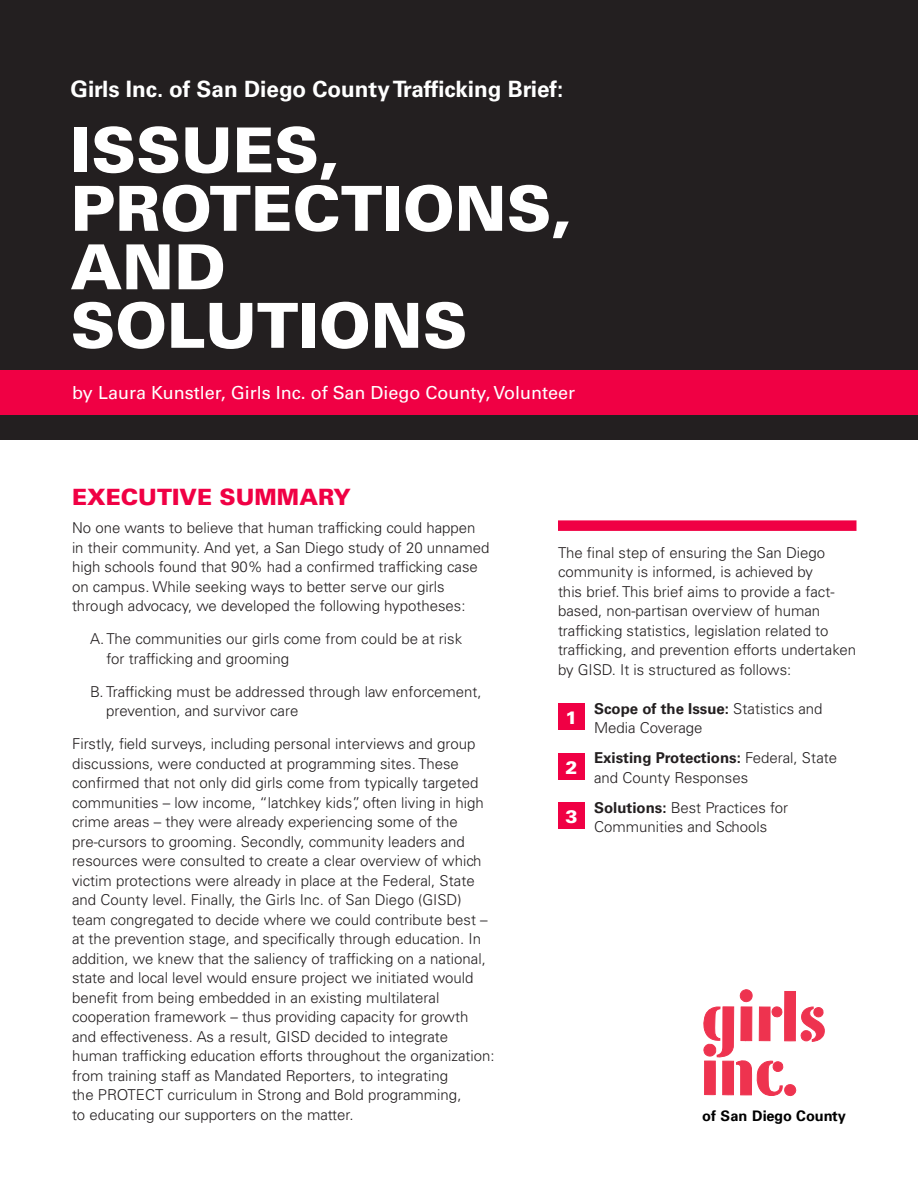
<style>
.page{position:relative;width:918px;height:1188px;background:#fff}
.page>*{position:absolute;margin:0;border:0;box-sizing:border-box;transform-origin:0 0}
.t1{font:900 62.1px/58.5px "Univers";color:#fff}
.t2{font:700 22.5px "Univers LT Std";color:#fff}
.t3{font:900 22.5px "Univers";color:#f00044}
.t4{font:18px "Univers LT Std";color:#fff}
.t5{font:900 18px "Univers";color:#fff}
.Copy{font:300 15px/19.5px "Univers LT Std";color:#231f20}
.t6{font:700 14.55px "Univers";color:#000}
.s1{font-weight:700}
</style>
<div class="page">
<div style="left:0;top:0;width:918px;height:439px;background:#231f20"></div>
<div style="left:0;top:370px;width:918px;height:45px;background:#f00044"></div>
<div style="left:558px;top:520px;width:298px;height:11px;background:#f00044"></div>
<div style="left:558px;top:704px;width:27px;height:26px;background:#f00044"></div>
<div style="left:558px;top:753px;width:27px;height:27px;background:#f00044"></div>
<div style="left:558px;top:802px;width:27px;height:28px;background:#f00044"></div>
<svg style="left:703px;top:990px;width:122px;height:107px"></svg>
<p class="t2" style="left:70px;top:76px;width:494px">Girls Inc. of San Diego County Trafficking Brief:</p>
<p class="t1" style="left:70px;top:120px;width:503px">ISSUES,<br>PROTECTIONS,<br>AND<br>SOLUTIONS</p>
<p class="t4" style="left:72px;top:382px;width:505px">by Laura Kunstler, Girls Inc. of San Diego County, Volunteer</p>
<p class="t3" style="left:72px;top:483px;width:281px">EXECUTIVE SUMMARY</p>
<p class="Copy" style="left:72px;top:518px;width:419px">No one wants to believe that human trafficking could happen in their community. And yet, a San Diego study of 20 unnamed high schools found that 90% had a confirmed trafficking case on campus. While seeking ways to better serve our girls through advocacy, we developed the following hypotheses:</p>
<p class="Copy" style="left:107px;top:629px;width:357px;text-indent:-17px">A. The communities our girls come from could be at risk for trafficking and grooming</p>
<p class="Copy" style="left:106px;top:682px;width:377px;text-indent:-16px">B. Trafficking must be addressed through law enforcement, prevention, and survivor care</p>
<p class="Copy" style="left:72px;top:734px;width:424px">Firstly, field surveys, including personal interviews and group discussions, were conducted at programming sites. These confirmed that not only did girls come from typically targeted communities – low income, “latchkey kids”, often living in high crime areas – they were already experiencing some of the pre-cursors to grooming. Secondly, community leaders and resources were consulted to create a clear overview of which victim protections were already in place at the Federal, State and County level. Finally, the Girls Inc. of San Diego (GISD) team congregated to decide where we could contribute best – at the prevention stage, and specifically through education. In addition, we knew that the saliency of trafficking on a national, state and local level would ensure project we initiated would benefit from being embedded in an existing multilateral cooperation framework – thus providing capacity for growth and effectiveness. As a result, GISD decided to integrate human trafficking education efforts throughout the organization: from training staff as Mandated Reporters, to integrating<br>the PROTECT curriculum in Strong and Bold programming,<br>to educating our supporters on the matter.</p>
<p class="Copy" style="left:558px;top:543px;width:300px">The final step of ensuring the San Diego community is informed, is achieved by<br>this brief. This brief aims to provide a fact&shy;based, non-partisan overview of human trafficking statistics, legislation related to trafficking, and prevention efforts undertaken by GISD. It is structured as follows:</p>
<p class="Copy" style="left:594px;top:699px;width:230px"><span class="s1">Scope of the Issue:</span> Statistics and<br>Media Coverage</p>
<p class="Copy" style="left:594px;top:748px;width:245px"><span class="s1">Existing Protections:</span> Federal, State and County Responses</p>
<p class="Copy" style="left:594px;top:798px;width:196px"><span class="s1">Solutions:</span> Best Practices for<br>Communities and Schools</p>
<p class="t5" style="left:565px;top:706px;width:14px">1</p>
<p class="t5" style="left:565px;top:756px;width:14px">2</p>
<p class="t5" style="left:565px;top:805px;width:14px">3</p>
<p class="t6" style="left:702px;top:1107px;width:146px">of San Diego County</p>
</div>
